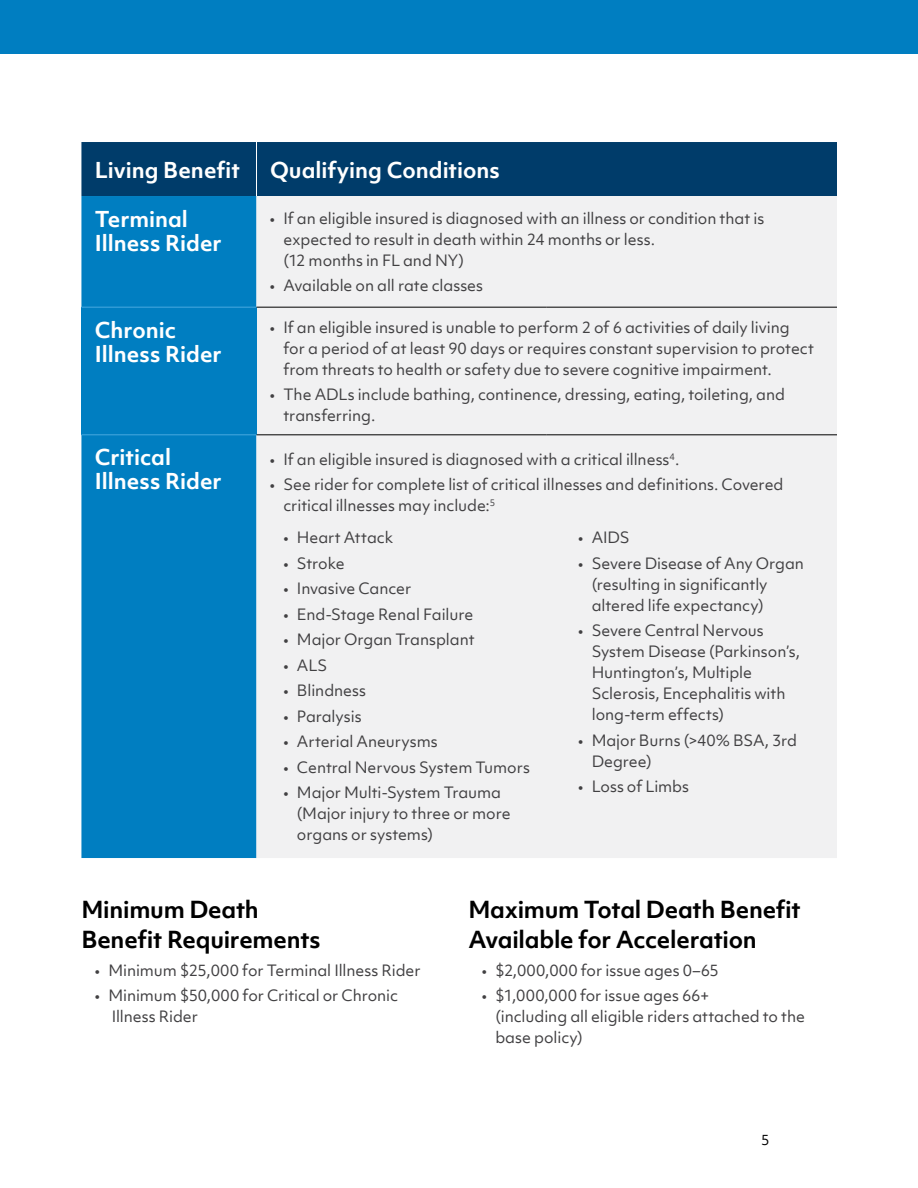
<style>
.page{position:relative;width:918px;height:1188px;background:#fff}
.page>*{position:absolute;margin:0;border:0;box-sizing:border-box;transform-origin:0 0}
.t1{font:700 22.5px/30px "Objektiv Mk 1";letter-spacing:-.01em;color:#000}
.t2{font:700 21px/24px "Objektiv Mk 1";color:#fff}
.t3{font:15px/21px "Objektiv Mk 1";letter-spacing:-.005em;color:#414042}
.t4{font:13.5px "Objektiv Mk 1";color:#000}
</style>
<div class="page">
<div style="left:81px;top:142px;width:756px;height:54px;background:#003c6a"></div>
<div style="left:81px;top:196px;width:175px;height:662px;background:#007ec1"></div>
<div style="left:256px;top:196px;width:581px;height:662px;background:#f1f1f2"></div>
<div style="left:81px;top:307px;width:175px;height:128px;background:#007ec1"></div>
<hr style="left:256px;top:142px;width:1px;height:54px;background:#fff">
<hr style="left:256px;top:307px;width:291px;height:1px;background:#000">
<hr style="left:547px;top:307px;width:290px;height:1px;background:#000">
<hr style="left:256px;top:434px;width:291px;height:1px;background:#000">
<hr style="left:547px;top:434px;width:290px;height:1px;background:#000">
<hr style="left:81px;top:307px;width:175px;height:1px;background:#48a9df">
<hr style="left:81px;top:434px;width:175px;height:1px;background:#48a9df">
<div style="left:0;top:0;width:918px;height:54px;background:#007ec1"></div>
<h2 class="t2" style="left:95px;top:157px;width:147px">Living Benefit</h2>
<h2 class="t2" style="left:270px;top:157px;width:231px">Qualifying Conditions</h2>
<h2 class="t2" style="left:95px;top:206px;width:128px">Terminal<br>Illness Rider</h2>
<p class="t3" style="left:283px;top:208px;width:482px;text-indent:-14px">• If an eligible insured is diagnosed with an illness or condition that is expected to result in death within 24 months or less.<br>(12 months in FL and NY)</p>
<p class="t3" style="left:270px;top:275px;width:215px">• Available on all rate classes</p>
<h2 class="t2" style="left:95px;top:317px;width:128px">Chronic<br>Illness Rider</h2>
<p class="t3" style="left:283px;top:317px;width:532px;text-indent:-14px">• If an eligible insured is unable to perform 2 of 6 activities of daily living for a period of at least 90 days or requires constant supervision to protect from threats to health or safety due to severe cognitive impairment.</p>
<p class="t3" style="left:283px;top:384px;width:503px;text-indent:-14px">• The ADLs include bathing, continence, dressing, eating, toileting, and transferring.</p>
<h2 class="t2" style="left:95px;top:445px;width:128px">Critical<br>Illness Rider</h2>
<p class="t3" style="left:270px;top:449px;width:411px">• If an eligible insured is diagnosed with a critical illness<sup>4</sup>.</p>
<p class="t3" style="left:283px;top:474px;width:501px;text-indent:-14px">• See rider for complete list of critical illnesses and definitions. Covered critical illnesses may include:<sup>5</sup></p>
<p class="t3" style="left:283px;top:527px;width:111px">• Heart Attack</p>
<p class="t3" style="left:283px;top:552px;width:63px">• Stroke</p>
<p class="t3" style="left:283px;top:578px;width:129px">• Invasive Cancer</p>
<p class="t3" style="left:283px;top:603px;width:191px">• End-Stage Renal Failure</p>
<p class="t3" style="left:283px;top:629px;width:193px">• Major Organ Transplant</p>
<p class="t3" style="left:283px;top:654px;width:45px">• ALS</p>
<p class="t3" style="left:283px;top:680px;width:84px">• Blindness</p>
<p class="t3" style="left:283px;top:705px;width:80px">• Paralysis</p>
<p class="t3" style="left:283px;top:731px;width:156px">• Arterial Aneurysms</p>
<p class="t3" style="left:283px;top:756px;width:248px">• Central Nervous System Tumors</p>
<p class="t3" style="left:297px;top:782px;width:215px;text-indent:-14px">• Major Multi-System Trauma (Major injury to three or more organs or systems)</p>
<p class="t3" style="left:578px;top:527px;width:53px">• AIDS</p>
<p class="t3" style="left:592px;top:552px;width:214px;text-indent:-14px">• Severe Disease of Any Organ (resulting in significantly altered life expectancy)</p>
<p class="t3" style="left:592px;top:620px;width:210px;text-indent:-14px">• Severe Central Nervous<br>System Disease (Parkinson’s,<br>Huntington’s, Multiple<br>Sclerosis, Encephalitis with long-term effects)</p>
<p class="t3" style="left:592px;top:729px;width:207px;text-indent:-14px">• Major Burns (&gt;40% BSA, 3rd<br>Degree)</p>
<p class="t3" style="left:578px;top:776px;width:112px">• Loss of Limbs</p>
<h1 class="t1" style="left:81px;top:894px;width:241px">Minimum Death<br>Benefit Requirements</h1>
<p class="t3" style="left:95px;top:960px;width:327px">• Minimum $25,000 for Terminal Illness Rider</p>
<p class="t3" style="left:112px;top:985px;width:288px;text-indent:-17px">• Minimum $50,000 for Critical or Chronic<br>Illness Rider</p>
<h1 class="t1" style="left:468px;top:894px;width:334px">Maximum Total Death Benefit<br>Available for Acceleration</h1>
<p class="t3" style="left:482px;top:960px;width:239px">• $2,000,000 for issue ages 0–65</p>
<p class="t3" style="left:495px;top:985px;width:311px;text-indent:-14px">• $1,000,000 for issue ages 66+<br>(including all eligible riders attached to the base policy)</p>
<p class="t4" style="left:761px;top:1131px;width:10px">5</p>
</div>
